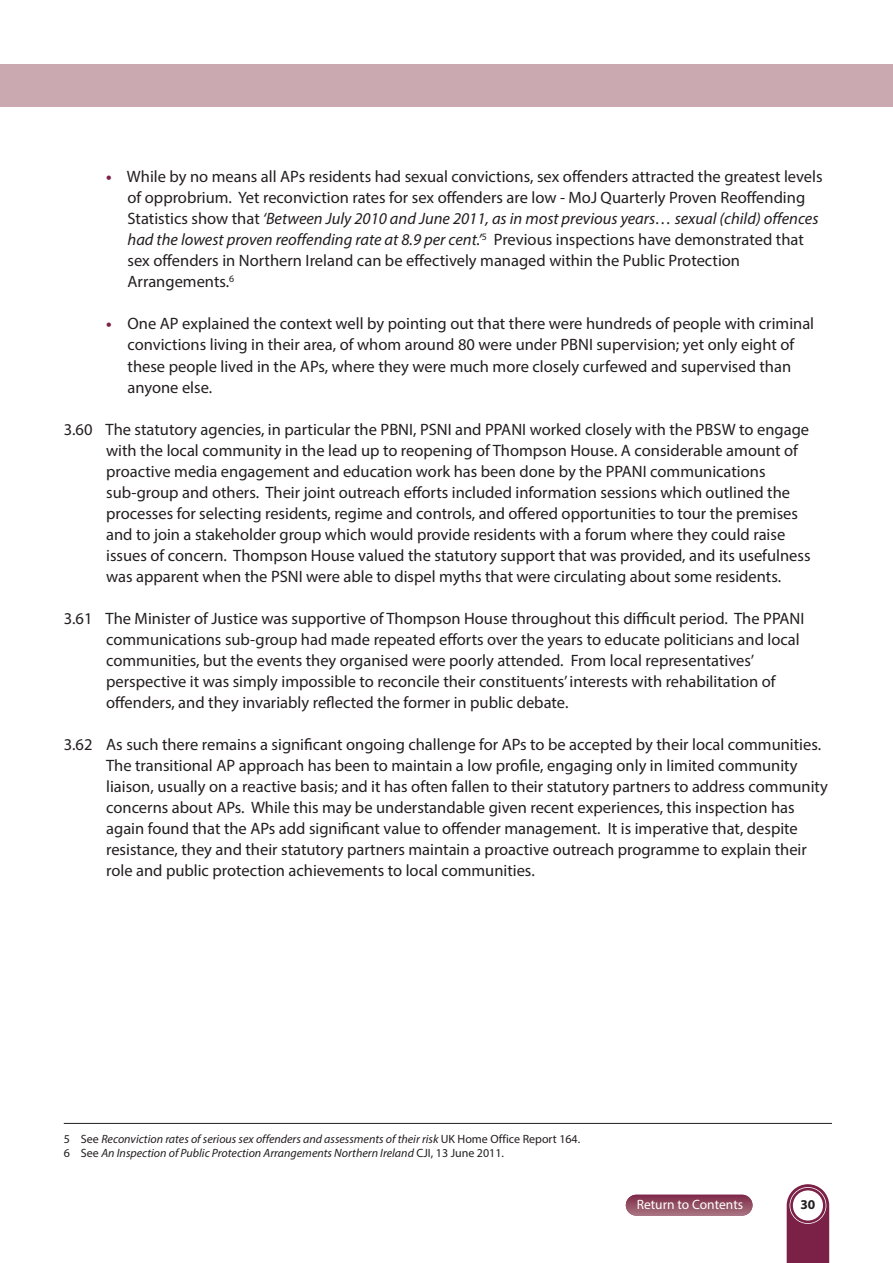
<style>
.page{position:relative;width:893px;height:1263px;background:#fff}
.page>*{position:absolute;margin:0;border:0;box-sizing:border-box;transform-origin:0 0}
.t1{font:16.5px/21px "Myriad Pro";color:#231f20}
.t2{font:13.5px "Myriad Pro";color:#fff}
.t3{font:700 13.5px "Myriad Pro";color:#231f20}
.t4{font:italic 12px/14.4px "Myriad Pro";color:#231f20}
.s1{font-weight:700;color:#7b2147}
.s2{font-style:italic}
.s3{font-style:normal}
</style>
<div class="page">
<svg style="left:787px;top:1184px;width:42px;height:79px;background:#883759"></svg>
<div style="left:789px;top:1187px;width:37px;height:37px;border:2px solid #fff;border-radius:50%"></div>
<div style="left:793px;top:1190px;width:30px;height:30px;background:#fff;border-radius:50%"></div>
<div style="left:626px;top:1195px;width:126px;height:20px;background:linear-gradient(to bottom,#7e2b49,#a56f7b);border-radius:10px"></div>
<div style="left:0;top:64px;width:893px;height:43px;background:#caaab0"></div>
<hr style="left:64px;top:1123px;width:768px;height:1px;background:#231f20">
<p class="t1" style="left:128px;top:168px;width:697px;text-indent:-21px"><span class="s1">•</span> While by no means all APs residents had sexual convictions, sex offenders attracted the greatest levels of opprobrium. Yet reconviction rates for sex offenders are low - MoJ Quarterly Proven Reoffending Statistics show that <span class="s2">‘Between July 2010 and June 2011, as in most previous years… sexual (child) offences had the lowest proven reoffending rate at 8.9 per cent.’</span><sup>5</sup> Previous inspections have demonstrated that sex offenders in Northern Ireland can be effectively managed within the Public Protection Arrangements.<sup>6</sup></p>
<p class="t1" style="left:128px;top:315px;width:688px;text-indent:-21px"><span class="s1">•</span> One AP explained the context well by pointing out that there were hundreds of people with criminal convictions living in their area, of whom around 80 were under PBNI supervision; yet only eight of these people lived in the APs, where they were much more closely curfewed and supervised than anyone else.</p>
<p class="t1" style="left:106px;top:420px;width:706px;text-indent:-42px">3.60 The statutory agencies, in particular the PBNI, PSNI and PPANI worked closely with the PBSW to engage with the local community in the lead up to reopening of Thompson House. A considerable amount of proactive media engagement and education work has been done by the PPANI communications sub-group and others. Their joint outreach efforts included information sessions which outlined the processes for selecting residents, regime and controls, and offered opportunities to tour the premises and to join a stakeholder group which would provide residents with a forum where they could raise issues of concern. Thompson House valued the statutory support that was provided, and its usefulness was apparent when the PSNI were able to dispel myths that were circulating about some residents.</p>
<p class="t1" style="left:106px;top:609px;width:700px;text-indent:-42px">3.61 The Minister of Justice was supportive of Thompson House throughout this difficult period. The PPANI communications sub-group had made repeated efforts over the years to educate politicians and local communities, but the events they organised were poorly attended. From local representatives’ perspective it was simply impossible to reconcile their constituents’ interests with rehabilitation of offenders, and they invariably reflected the former in public debate.</p>
<p class="t1" style="left:106px;top:735px;width:723px;text-indent:-42px">3.62 As such there remains a significant ongoing challenge for APs to be accepted by their local communities.<br>The transitional AP approach has been to maintain a low profile, engaging only in limited community liaison, usually on a reactive basis; and it has often fallen to their statutory partners to address community concerns about APs. While this may be understandable given recent experiences, this inspection has again found that the APs add significant value to offender management. It is imperative that, despite resistance, they and their statutory partners maintain a proactive outreach programme to explain their role and public protection achievements to local communities.</p>
<p class="t4" style="left:64px;top:1132px;width:518px"><span class="s3">5 See</span> Reconviction rates ofserious sex offenders and assessments of their risk <span class="s3">UK Home Office Report 164.<br>6 See</span> An Inspection of Public Protection Arrangements Northern Ireland <span class="s3">CJI, 13 June 2011.</span></p>
<p class="t2" style="left:637px;top:1199px;width:108px">Return to Contents</p>
<p class="t3" style="left:800px;top:1200px;width:16px">30</p>
</div>
